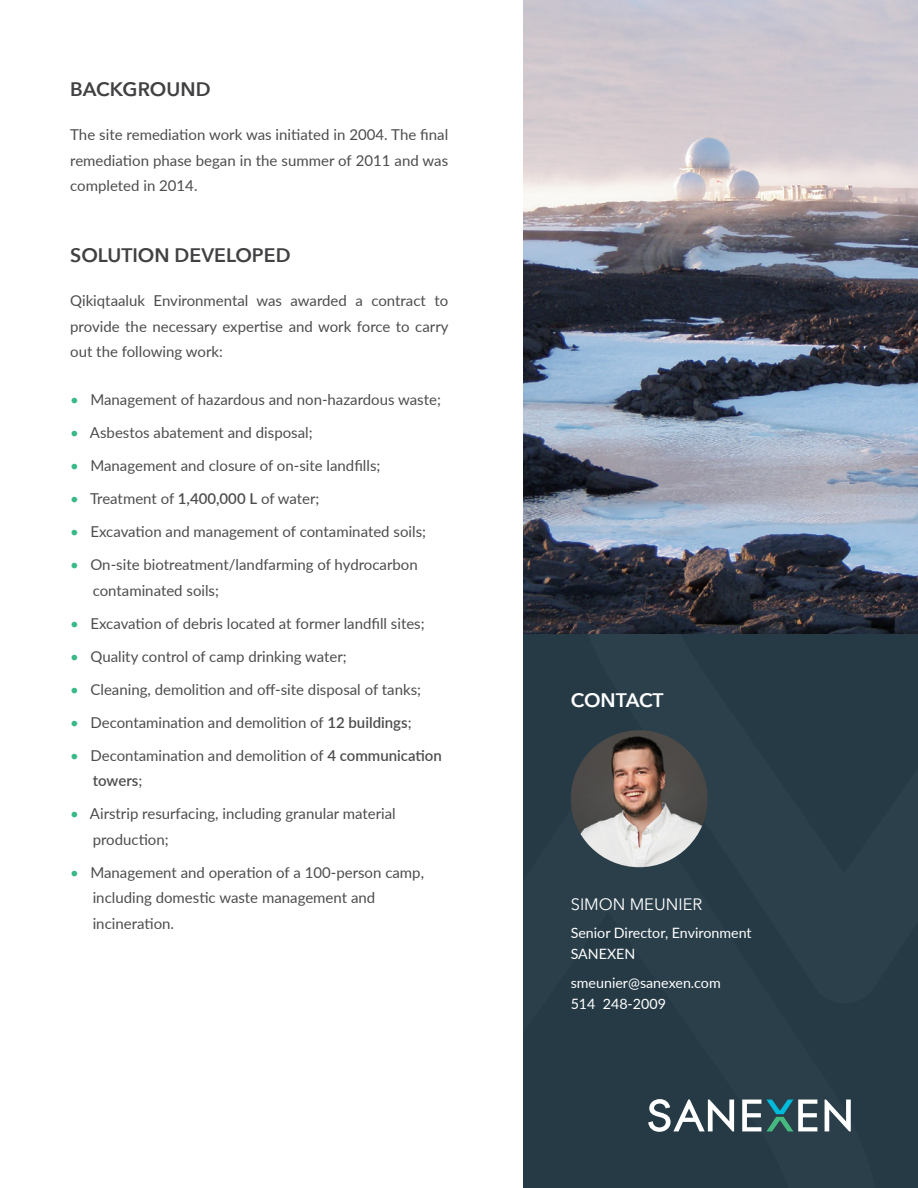
<style>
.page{position:relative;width:918px;height:1188px;background:#fff}
.page>*{position:absolute;margin:0;border:0;box-sizing:border-box;transform-origin:0 0}
.t1{font:600 19.5px "Avenir Next";color:#414042}
.t2{font:600 19.5px "Avenir Next";letter-spacing:-.01em;color:#fff}
.t3{font:16.5px "Avenir Next";color:#fff}
.t4{font:15px/25.5px "Lato";color:#4d4d4f}
.t5{font:14.25px/21px "Lato";color:#fff}
.s1{color:#38b987}
.s2{font-weight:600}
</style>
<div class="page">
<div style="left:524px;top:632px;width:394px;height:556px;background:#253a45"></div>
<img style="left:524px;top:0;width:394px;height:633px">
<img style="left:571px;top:730px;width:137px;height:137px;border-radius:68px">
<svg style="left:648px;top:1099px;width:86px;height:33px"></svg>
<svg style="left:825px;top:1100px;width:26px;height:31px"></svg>
<svg style="left:742px;top:1100px;width:75px;height:31px"></svg>
<h1 class="t1" style="left:70px;top:73px;width:142px">BACKGROUND</h1>
<p class="t4" style="left:70px;top:121px;width:379px;text-align:justify">The site remediation work was initiated in 2004. The final remediation phase began in the summer of 2011 and was completed in 2014.</p>
<h1 class="t1" style="left:70px;top:239px;width:222px">SOLUTION DEVELOPED</h1>
<p class="t4" style="left:70px;top:287px;width:380px;text-align:justify">Qikiqtaaluk Environmental was awarded a contract to provide the necessary expertise and work force to carry out the following work:</p>
<p class="t4" style="left:70px;top:386px;width:372px"><span class="s1">•</span> Management of hazardous and non-hazardous waste;</p>
<p class="t4" style="left:70px;top:419px;width:244px"><span class="s1">•</span> Asbestos abatement and disposal;</p>
<p class="t4" style="left:70px;top:452px;width:312px"><span class="s1">•</span> Management and closure of on-site landfills;</p>
<p class="t4" style="left:70px;top:485px;width:251px"><span class="s1">•</span> Treatment of <span class="s2">1,400,000 L</span> of water;</p>
<p class="t4" style="left:70px;top:518px;width:357px"><span class="s1">•</span> Excavation and management of contaminated soils;</p>
<p class="t4" style="left:93px;top:551px;width:327px;text-indent:-22px"><span class="s1">•</span> On-site biotreatment/landfarming of hydrocarbon contaminated soils;</p>
<p class="t4" style="left:70px;top:610px;width:356px"><span class="s1">•</span> Excavation of debris located at former landfill sites;</p>
<p class="t4" style="left:70px;top:643px;width:278px"><span class="s1">•</span> Quality control of camp drinking water;</p>
<p class="t4" style="left:70px;top:676px;width:352px"><span class="s1">•</span> Cleaning, demolition and off-site disposal of tanks;</p>
<p class="t4" style="left:70px;top:709px;width:343px"><span class="s1">•</span> Decontamination and demolition of <span class="s2">12 buildings</span>;</p>
<p class="t4" style="left:93px;top:742px;width:351px;text-indent:-22px"><span class="s1">•</span> Decontamination and demolition of <span class="s2">4 communication towers</span>;</p>
<p class="t4" style="left:93px;top:800px;width:305px;text-indent:-22px"><span class="s1">•</span> Airstrip resurfacing, including granular material production;</p>
<p class="t4" style="left:93px;top:859px;width:333px;text-indent:-22px"><span class="s1">•</span> Management and operation of a 100-person camp, including domestic waste management and incineration.</p>
<h1 class="t2" style="left:571px;top:684px;width:94px">CONTACT</h1>
<p class="t3" style="left:571px;top:890px;width:133px">SIMON MEUNIER</p>
<p class="t5" style="left:571px;top:922px;width:182px">Senior Director, Environment<br>SANEXEN</p>
<p class="t5" style="left:571px;top:971px;width:152px">smeunier@sanexen.com<br>514 248-2009</p>
</div>
